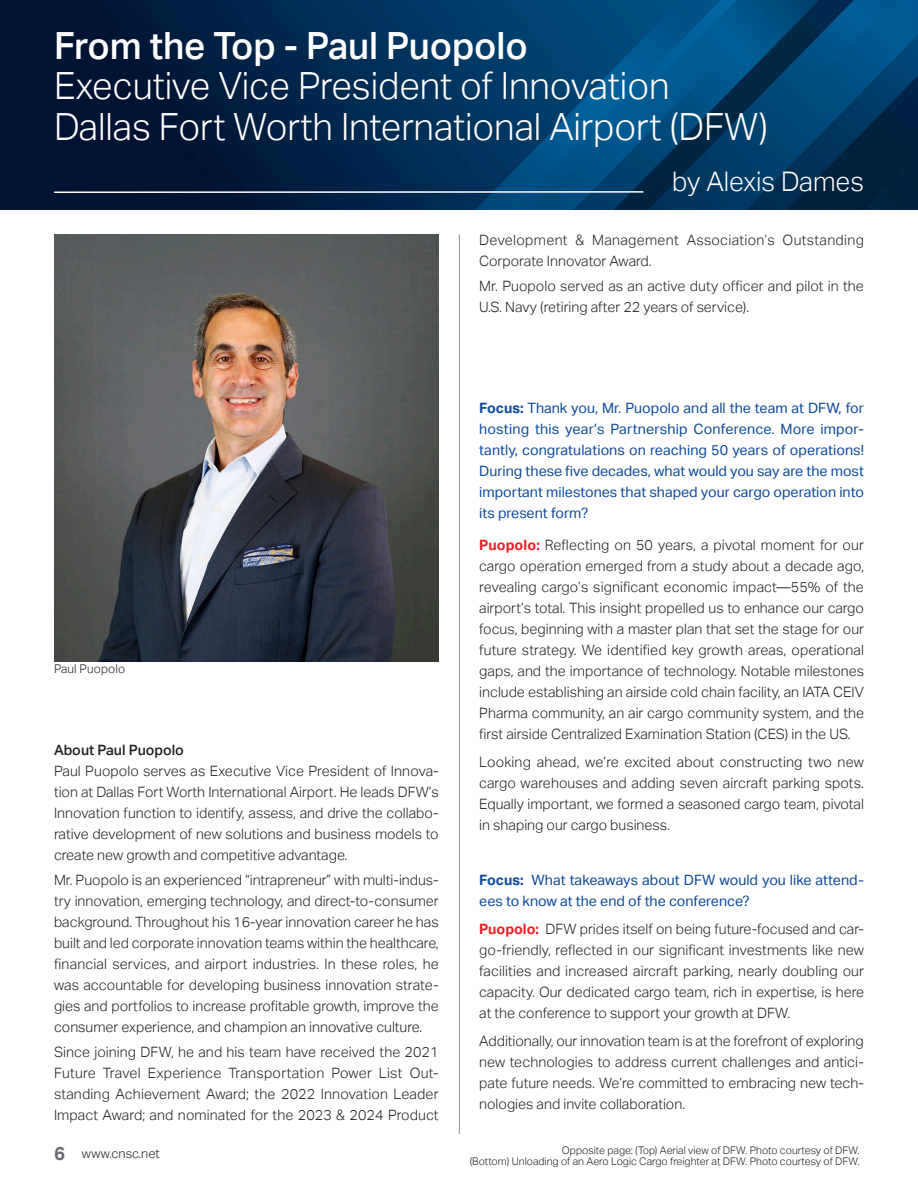
<style>
.page{position:relative;width:918px;height:1188px;background:#fff}
.page>*{position:absolute;margin:0;border:0;box-sizing:border-box;transform-origin:0 0}
.Styles_for_Word_RTF_Imported_Lists_Head_{font:300 37.5px "Aktiv Grotesk";letter-spacing:-.005em;color:#fff}
.Styles_for_Word_RTF_Imported_Lists_Head_-2{font:500 37.5px "Aktiv Grotesk";letter-spacing:-.005em;color:#fff}
.Styles_for_Word_RTF_Imported_Lists_Head_-3{font:300 27px "Aktiv Grotesk";color:#fff}
.Styles_for_Word_RTF_Imported_Lists_text_{font:300 14.25px/21px "Aktiv Grotesk";color:#231f20;text-align:justify}
.Styles_for_Word_RTF_Imported_Lists_text_-2{font:14.25px/21px "Aktiv Grotesk";color:#0d499a;text-align:justify}
.Styles_for_Word_RTF_Imported_Lists_text_-3{font:300 14.25px/21px "Aktiv Grotesk";letter-spacing:.02em;color:#231f20}
.Styles_for_Word_RTF_Imported_Lists_text_-4{font:500 14.25px "Aktiv Grotesk";color:#231f20}
.Styles_for_Word_RTF_Imported_Lists_TEXT{font:300 12.75px "Aktiv Grotesk";color:#231f20}
.Styles_for_Word_RTF_Imported_Lists_Head_-4{font:300 12px "Aktiv Grotesk";letter-spacing:.01em;color:#231f20}
.t1{font:300 10.5px "Aktiv Grotesk";color:#231f20}
.s1{font-weight:700;font-size:18.75px;color:#6c6d70}
.s2{font-weight:700}
.s3{font-weight:700;color:#ee1d23}
</style>
<div class="page">
<img style="left:0;top:0;width:918px;height:209px">
<hr style="left:459px;top:234px;width:1px;height:900px;background:#939598">
<img style="left:54px;top:234px;width:385px;height:428px">
<hr style="left:54px;top:191px;width:589px;height:2px;background:#fff">
<p class="Styles_for_Word_RTF_Imported_Lists_Head_-2" style="left:54px;top:24px;width:475px">From the Top - Paul Puopolo</p>
<p class="Styles_for_Word_RTF_Imported_Lists_Head_" style="left:54px;top:64px;width:617px">Executive Vice President of Innovation</p>
<p class="Styles_for_Word_RTF_Imported_Lists_Head_" style="left:54px;top:105px;width:716px">Dallas Fort Worth International Airport (DFW)</p>
<p class="Styles_for_Word_RTF_Imported_Lists_Head_-3" style="left:672px;top:166px;width:193px">by Alexis Dames</p>
<p class="Styles_for_Word_RTF_Imported_Lists_text_-3" style="left:479px;top:229px;width:386px">Development &amp; Management Association’s Outstanding<br>Corporate Innovator Award.</p>
<p class="Styles_for_Word_RTF_Imported_Lists_text_" style="left:479px;top:275px;width:386px">Mr. Puopolo served as an active duty officer and pilot in the<br>U.S. Navy (retiring after 22 years of service).</p>
<p class="Styles_for_Word_RTF_Imported_Lists_Head_-4" style="left:54px;top:662px;width:73px">Paul Puopolo</p>
<p class="Styles_for_Word_RTF_Imported_Lists_text_-4" style="left:54px;top:742px;width:131px">About Paul Puopolo</p>
<p class="Styles_for_Word_RTF_Imported_Lists_text_" style="left:54px;top:760px;width:386px">Paul Puopolo serves as Executive Vice President of Innova&shy;tion at Dallas Fort Worth International Airport. He leads DFW’s Innovation function to identify, assess, and drive the collabo&shy;rative development of new solutions and business models to create new growth and competitive advantage.</p>
<p class="Styles_for_Word_RTF_Imported_Lists_text_" style="left:54px;top:870px;width:386px">Mr. Puopolo is an experienced “intrapreneur” with multi-indus&shy;try innovation, emerging technology, and direct-to-consumer background. Throughout his 16-year innovation career he has built and led corporate innovation teams within the healthcare, financial services, and airport industries. In these roles, he was accountable for developing business innovation strate&shy;gies and portfolios to increase profitable growth, improve the consumer experience, and champion an innovative culture.</p>
<p class="Styles_for_Word_RTF_Imported_Lists_text_" style="left:54px;top:1042px;width:386px">Since joining DFW, he and his team have received the 2021<br>Future Travel Experience Transportation Power List Out&shy;standing Achievement Award; the 2022 Innovation Leader Impact Award; and nominated for the 2023 &amp; 2024 Product</p>
<p class="Styles_for_Word_RTF_Imported_Lists_TEXT" style="left:54px;top:1146px;width:107px"><span class="s1">6</span> www.cnsc.net</p>
<p class="Styles_for_Word_RTF_Imported_Lists_text_-2" style="left:479px;top:398px;width:386px"><span class="s2">Focus:</span> Thank you, Mr. Puopolo and all the team at DFW, for hosting this year’s Partnership Conference. More impor&shy;tantly, congratulations on reaching 50 years of operations!<br>During these five decades, what would you say are the most important milestones that shaped your cargo operation into its present form?</p>
<p class="Styles_for_Word_RTF_Imported_Lists_text_" style="left:479px;top:535px;width:386px"><span class="s3">Puopolo:</span> Reflecting on 50 years, a pivotal moment for our cargo operation emerged from a study about a decade ago, revealing cargo’s significant economic impact—55% of the airport’s total. This insight propelled us to enhance our cargo focus, beginning with a master plan that set the stage for our future strategy. We identified key growth areas, operational gaps, and the importance of technology. Notable milestones include establishing an airside cold chain facility, an IATA CEIV Pharma community, an air cargo community system, and the first airside Centralized Examination Station (CES) in the US.</p>
<p class="Styles_for_Word_RTF_Imported_Lists_text_" style="left:479px;top:751px;width:386px">Looking ahead, we’re excited about constructing two new cargo warehouses and adding seven aircraft parking spots.<br>Equally important, we formed a seasoned cargo team, pivotal in shaping our cargo business.</p>
<p class="Styles_for_Word_RTF_Imported_Lists_text_-2" style="left:479px;top:870px;width:386px"><span class="s2">Focus:</span> What takeaways about DFW would you like attend&shy;ees to know at the end of the conference?</p>
<p class="Styles_for_Word_RTF_Imported_Lists_text_" style="left:479px;top:919px;width:386px"><span class="s3">Puopolo:</span> DFW prides itself on being future-focused and car&shy;go-friendly, reflected in our significant investments like new facilities and increased aircraft parking, nearly doubling our capacity. Our dedicated cargo team, rich in expertise, is here at the conference to support your growth at DFW.</p>
<p class="Styles_for_Word_RTF_Imported_Lists_text_" style="left:479px;top:1030px;width:386px">Additionally, our innovation team is at the forefront of exploring new technologies to address current challenges and antici&shy;pate future needs. We’re committed to embracing new tech&shy;nologies and invite collaboration.</p>
<p class="t1" style="left:562px;top:1145px;width:299px">Opposite page: (Top) Aerial view of DFW. Photo courtesy of DFW.</p>
<p class="t1" style="left:470px;top:1155px;width:391px">(Bottom) Unloading of an Aero Logic Cargo freighter at DFW. Photo courtesy of DFW.</p>
</div>
